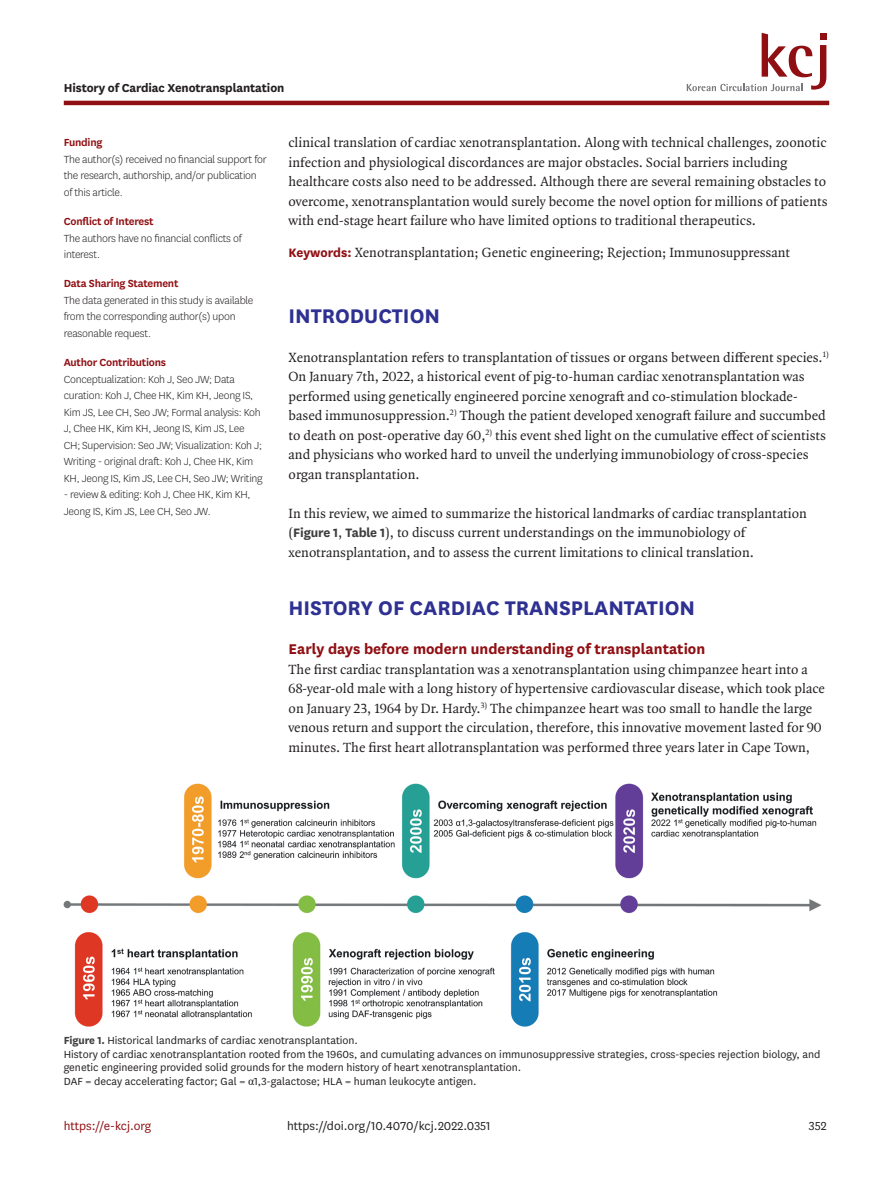
<style>
.page{position:relative;width:893px;height:1191px;background:#fff}
.page>*{position:absolute;margin:0;border:0;box-sizing:border-box;transform-origin:0 0}
.body_title1{font:700 23.1px "National";color:#2e3092}
.body_title2_stacked{font:700 16.5px "National";color:#900f13}
.body_p_first{font:14.25px/19.5px "Quadraat OT";color:#231f20}
.abstract_p{font:14.25px/19.5px "Quadraat OT";color:#231f20}
.body_p{font:14.25px/19.5px "Quadraat OT";color:#231f20}
.kwd-group{font:14.25px "Quadraat OT";color:#231f20}
.t1{font:13.5px "National";color:#231f20}
.t2{font:700 13.5px "National";letter-spacing:-.01em;color:#231f20}
.t3{font:13.5px "National";color:#900f13}
.conflict_p{font:300 12px/16.5px "National";letter-spacing:-.02em;color:#231f20}
.t4{font:12px/13.5px "National";color:#231f20}
.conflict_title{font:600 12px "National";letter-spacing:-.02em;color:#900f13}
.s1{font-family:"National";font-weight:700;color:#900f13}
.s2{font-family:"National";font-weight:700;color:#3e3e3f}
.s3{font-weight:700;color:#3e3e3f}
.s4{font-family:"Times New Roman"}
</style>
<div class="page">
<hr style="left:64px;top:101px;width:765px;height:4px;background:#900f13">
<div style="left:820px;top:34px;width:7px;height:6px;background:#900f13"></div>
<svg style="left:687px;top:33px;width:139px;height:58px"></svg>
<img style="left:64px;top:784px;width:757px;height:242px">
<p class="t2" style="left:64px;top:78px;width:222px">History of Cardiac Xenotransplantation</p>
<p class="conflict_title" style="left:64px;top:134px;width:40px">Funding</p>
<p class="conflict_p" style="left:64px;top:151px;width:204px">The author(s) received no financial support for the research, authorship, and/or publication of this article.</p>
<p class="conflict_title" style="left:64px;top:213px;width:91px">Conflict of Interest</p>
<p class="conflict_p" style="left:64px;top:229px;width:179px">The authors have no financial conflicts of interest.</p>
<p class="conflict_title" style="left:64px;top:275px;width:116px">Data Sharing Statement</p>
<p class="conflict_p" style="left:64px;top:292px;width:191px">The data generated in this study is available from the corresponding author(s) upon reasonable request.</p>
<p class="conflict_title" style="left:64px;top:354px;width:104px">Author Contributions</p>
<p class="conflict_p" style="left:64px;top:370px;width:200px">Conceptualization: Koh J, Seo JW; Data curation: Koh J, Chee HK, Kim KH, Jeong IS, Kim JS, Lee CH, Seo JW; Formal analysis: Koh J, Chee HK, Kim KH, Jeong IS, Kim JS, Lee CH; Supervision: Seo JW; Visualization: Koh J; Writing - original draft: Koh J, Chee HK, Kim KH, Jeong IS, Kim JS, Lee CH, Seo JW; Writing</p>
<p class="conflict_p" style="left:64px;top:486px;width:188px">- review &amp; editing: Koh J, Chee HK, Kim KH,<br>Jeong IS, Kim JS, Lee CH, Seo JW.</p>
<p class="abstract_p" style="left:289px;top:133px;width:541px">clinical translation of cardiac xenotransplantation. Along with technical challenges, zoonotic infection and physiological discordances are major obstacles. Social barriers including healthcare costs also need to be addressed. Although there are several remaining obstacles to overcome, xenotransplantation would surely become the novel option for millions of patients with end-stage heart failure who have limited options to traditional therapeutics.</p>
<p class="kwd-group" style="left:289px;top:243px;width:503px"><span class="s1">Keywords:</span> Xenotransplantation; Genetic engineering; Rejection; Immunosuppressant</p>
<p class="body_title1" style="left:289px;top:299px;width:153px">INTRODUCTION</p>
<p class="body_p_first" style="left:289px;top:347px;width:542px">Xenotransplantation refers to transplantation of tissues or organs between different species.<sup>1)<br></sup>On January 7th, 2022, a historical event of pig-to-human cardiac xenotransplantation was performed using genetically engineered porcine xenograft and co-stimulation blockade&shy;based immunosuppression.<sup>2)</sup> Though the patient developed xenograft failure and succumbed to death on post-operative day 60,<sup>2)</sup> this event shed light on the cumulative effect of scientists and physicians who worked hard to unveil the underlying immunobiology of cross-species organ transplantation.</p>
<p class="body_p" style="left:289px;top:503px;width:520px">In this review, we aimed to summarize the historical landmarks of cardiac transplantation (<span class="s2">Figure 1</span>, <span class="s2">Table 1</span>), to discuss current understandings on the immunobiology of xenotransplantation, and to assess the current limitations to clinical translation.</p>
<p class="body_title1" style="left:289px;top:592px;width:408px">HISTORY OF CARDIAC TRANSPLANTATION</p>
<p class="body_title2_stacked" style="left:289px;top:637px;width:418px">Early days before modern understanding of transplantation</p>
<p class="body_p_first" style="left:289px;top:659px;width:538px">The first cardiac transplantation was a xenotransplantation using chimpanzee heart into a 68-year-old male with a long history of hypertensive cardiovascular disease, which took place on January 23, 1964 by Dr. Hardy.<sup>3)</sup> The chimpanzee heart was too small to handle the large venous return and support the circulation, therefore, this innovative movement lasted for 90 minutes. The first heart allotransplantation was performed three years later in Cape Town,</p>
<p class="t4" style="left:64px;top:1033px;width:758px"><span class="s3">Figure 1.</span> Historical landmarks of cardiac xenotransplantation.<br>History of cardiac xenotransplantation rooted from the 1960s, and cumulating advances on immunosuppressive strategies, cross-species rejection biology, and genetic engineering provided solid grounds for the modern history of heart xenotransplantation.<br>DAF = decay accelerating factor; Gal = <span class="s4">α</span>1,3-galactose; HLA = human leukocyte antigen.</p>
<p class="t3" style="left:64px;top:1116px;width:89px">https://e-kcj.org</p>
<p class="t1" style="left:287px;top:1116px;width:205px">https://doi.org/10.4070/kcj.2022.0351</p>
<p class="t1" style="left:809px;top:1116px;width:19px">352</p>
</div>
